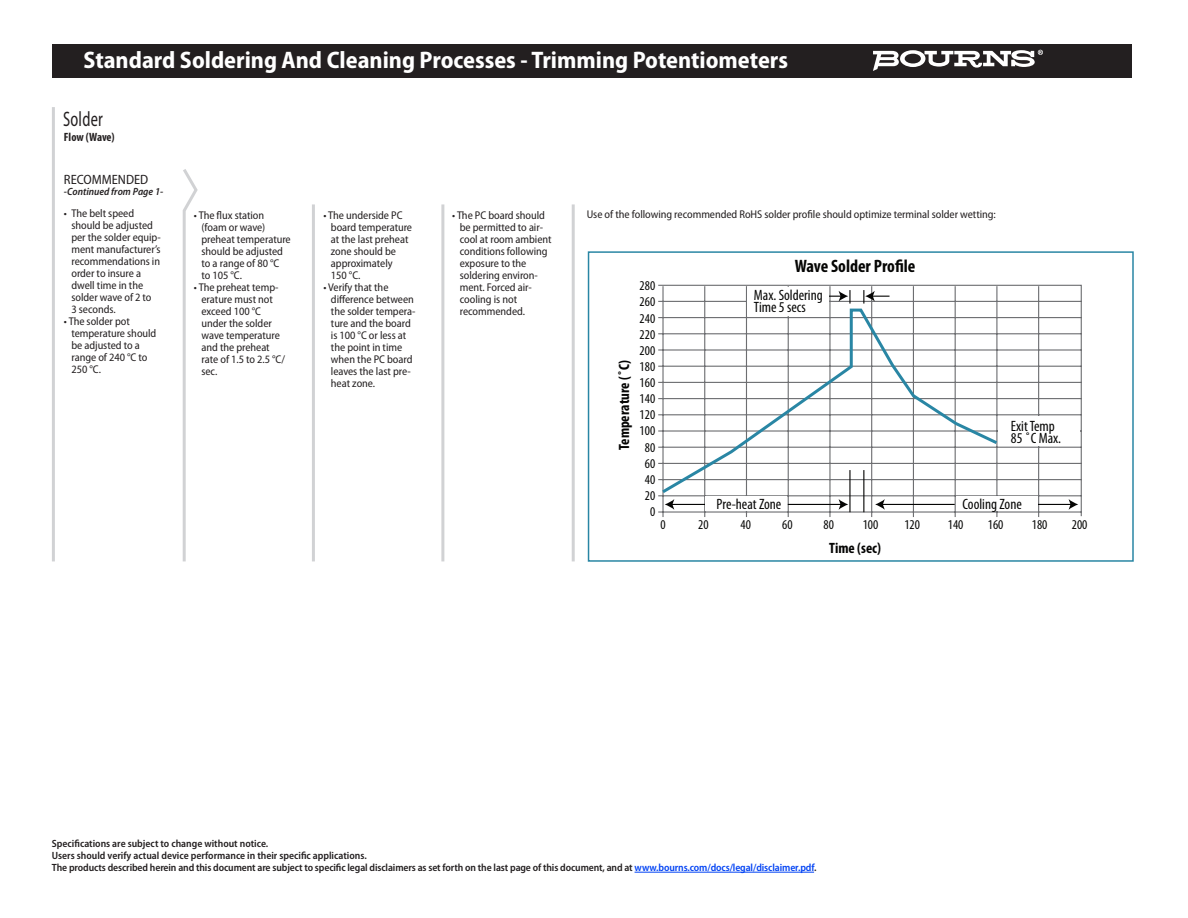
<style>
.page{position:relative;width:1188px;height:918px;background:#fff}
.page>*{position:absolute;margin:0;border:0;box-sizing:border-box;transform-origin:0 0}
.t1{font:700 semi-condensed 24px "Myriad Pro";color:#fff}
.t2{font:semi-condensed 21px "Myriad Pro";letter-spacing:.015em;color:#231f20;scale:.75 1}
.t3{font:700 condensed 18px "Myriad Pro";color:#050504}
.t4{font:condensed 15px/12px "Myriad Pro";color:#050504}
.t5{font:700 condensed 15px "Myriad Pro";color:#050504}
.t6{font:condensed 13.5px/16px "Myriad Pro";color:#050504;text-align:right}
.t7{font:semi-condensed 13.5px "Myriad Pro";color:#231f20}
.t8{font:700 condensed 12px "Myriad Pro";letter-spacing:-.005em;color:#231f20}
.t9{font:semi-condensed 11.25px/12px "Myriad Pro";letter-spacing:-.005em;color:#231f20}
.negative_type_header{font:600 semi-condensed 10.5px "Myriad Pro";letter-spacing:-.01em;color:#231f20}
.t10{font:italic 600 semi-condensed 10.5px "Myriad Pro";color:#231f20}
.s1{color:#0042f4}
</style>
<div class="page">
<div style="left:52px;top:44px;width:1080px;height:34px;background:#231f20"></div>
<svg style="left:873px;top:50px;width:170px;height:21px"></svg>
<hr style="left:635px;top:872px;width:179px;height:1px;background:#0042f4">
<svg style="left:52px;top:107px;width:263px;height:455px"></svg>
<hr style="left:441px;top:204px;width:3px;height:357px;background:#d1d2d4">
<hr style="left:572px;top:204px;width:3px;height:357px;background:#d1d2d4">
<div style="left:588px;top:251px;width:546px;height:311px;border:2px solid #2986a4"></div>
<svg style="left:658px;top:284px;width:424px;height:233px"></svg>
<hr style="left:849px;top:470px;width:2px;height:42px;background:#050504">
<hr style="left:863px;top:470px;width:1px;height:42px;background:#050504">
<hr style="left:672px;top:504px;width:44px;height:1px;background:#050504">
<svg style="left:665px;top:499px;width:9px;height:11px"></svg>
<hr style="left:788px;top:504px;width:53px;height:1px;background:#050504">
<svg style="left:839px;top:499px;width:9px;height:11px"></svg>
<svg style="left:829px;top:290px;width:22px;height:14px"></svg>
<svg style="left:863px;top:290px;width:27px;height:14px"></svg>
<hr style="left:882px;top:504px;width:73px;height:1px;background:#050504">
<svg style="left:875px;top:499px;width:10px;height:11px"></svg>
<hr style="left:1026px;top:504px;width:45px;height:1px;background:#050504">
<svg style="left:1069px;top:499px;width:9px;height:11px"></svg>
<div style="left:747px;top:287px;width:82px;height:29px;background:#fff"></div>
<div style="left:705px;top:497px;width:81px;height:14px;background:#fff"></div>
<div style="left:956px;top:497px;width:82px;height:14px;background:#fff"></div>
<div style="left:999px;top:417px;width:81px;height:29px;background:#fff"></div>
<svg style="left:659px;top:307px;width:341px;height:189px"></svg>
<p class="t1" style="left:83px;top:47px;width:706px">Standard Soldering And Cleaning Processes - Trimming Potentiometers</p>
<p class="t2" style="left:63px;top:107px;width:55px">Solder</p>
<p class="t8" style="left:64px;top:130px;width:52px">Flow (Wave)</p>
<p class="t7" style="left:64px;top:173px;width:86px">RECOMMENDED</p>
<p class="t10" style="left:64px;top:186px;width:101px">-Continued from Page 1-</p>
<p class="t9" style="left:71px;top:208px;width:91px;text-indent:-7px">• The belt speed should be adjusted per the solder equip&shy;ment manufacturer’s recommendations in order to insure a dwell time in the solder wave of 2 to<br>3 seconds.</p>
<p class="t9" style="left:71px;top:316px;width:86px;text-indent:-8px">• The solder pot temperature should be adjusted to a range of 240 °C to<br>250 °C.</p>
<p class="t9" style="left:201px;top:209px;width:91px;text-indent:-8px">• The flux station (foam or wave) preheat temperature should be adjusted to a range of 80 °C to 105 °C.</p>
<p class="t9" style="left:201px;top:281px;width:85px;text-indent:-8px">• The preheat temp&shy;erature must not exceed 100 °C under the solder wave temperature and the preheat rate of 1.5 to 2.5 °C/ sec.</p>
<p class="t9" style="left:331px;top:209px;width:83px;text-indent:-8px">• The underside PC board temperature at the last preheat zone should be approximately<br>150 °C.</p>
<p class="t9" style="left:331px;top:281px;width:86px;text-indent:-8px">• Verify that the difference between the solder tempera&shy;ture and the board is 100 °C or less at the point in time when the PC board leaves the last pre&shy;heat zone.</p>
<p class="t9" style="left:460px;top:209px;width:93px;text-indent:-8px">• The PC board should be permitted to air&shy;cool at room ambient conditions following exposure to the soldering environ&shy;ment. Forced air&shy;cooling is not recommended.</p>
<p class="t9" style="left:587px;top:209px;width:411px">Use of the following recommended RoHS solder profile should optimize terminal solder wetting:</p>
<p class="t3" style="left:795px;top:256px;width:122px">Wave Solder Profile</p>
<p class="t6" style="left:640px;top:278px;width:17px">280<br>260<br>240<br>220<br>200<br>180<br>160<br>140<br>120<br>100<br>80<br>60<br>40<br>20<br>0</p>
<p class="t4" style="left:754px;top:289px;width:70px">Max. Soldering<br>Time 5 secs</p>
<p class="t5" style="left:616px;top:450px;width:91px;rotate:-90deg">Temperature (˚C)</p>
<p class="t4" style="left:1011px;top:420px;width:52px">Exit Temp<br>85 ˚C Max.</p>
<p class="t4" style="left:717px;top:498px;width:66px">Pre-heat Zone</p>
<p class="t4" style="left:963px;top:498px;width:61px">Cooling Zone</p>
<p class="t6" style="left:660px;top:517px;width:7px">0</p>
<p class="t6" style="left:698px;top:517px;width:12px">20</p>
<p class="t6" style="left:741px;top:517px;width:12px">40</p>
<p class="t6" style="left:782px;top:517px;width:12px">60</p>
<p class="t6" style="left:824px;top:517px;width:12px">80</p>
<p class="t6" style="left:863px;top:517px;width:17px">100</p>
<p class="t6" style="left:904px;top:517px;width:17px">120</p>
<p class="t6" style="left:948px;top:517px;width:17px">140</p>
<p class="t6" style="left:988px;top:517px;width:17px">160</p>
<p class="t6" style="left:1032px;top:517px;width:17px">180</p>
<p class="t6" style="left:1072px;top:517px;width:17px">200</p>
<p class="t5" style="left:829px;top:539px;width:53px">Time (sec)</p>
<p class="negative_type_header" style="left:52px;top:838px;width:218px">Specifications are subject to change without notice.</p>
<p class="negative_type_header" style="left:52px;top:850px;width:316px">Users should verify actual device performance in their specific applications.</p>
<p class="negative_type_header" style="left:52px;top:862px;width:766px">The products described herein and this document are subject to specific legal disclaimers as set forth on the last page of this document, and at <span class="s1">www.bourns.com/docs/legal/disclaimer.pdf</span>.</p>
</div>
